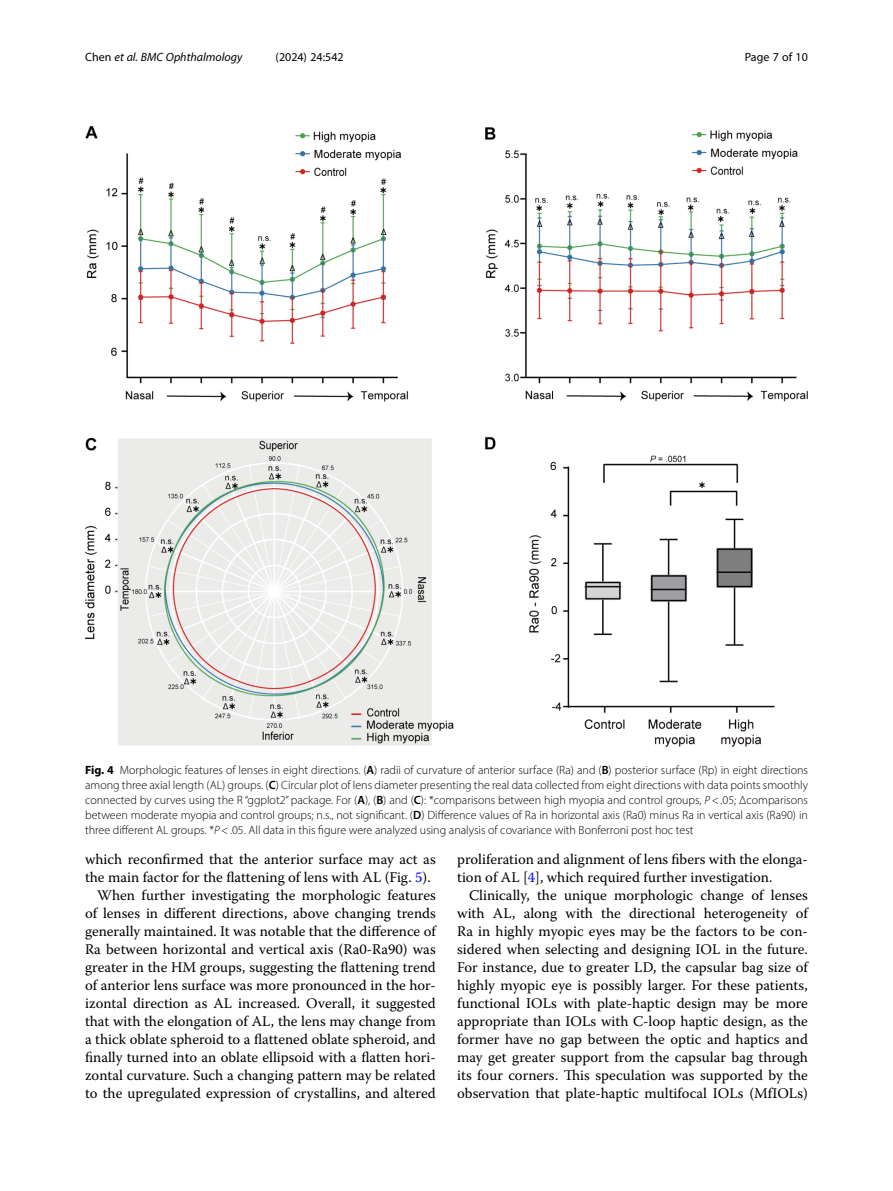
<style>
.page{position:relative;width:893px;height:1191px;background:#fff}
.page>*{position:absolute;margin:0;border:0;box-sizing:border-box;transform-origin:0 0}
.Body_Text_Indent{font:14.7px/18px "Warnock Pro";color:#000}
.Figure_Caption{font:300 12px/15px "Myriad Pro";color:#000;text-align:justify}
.t1{font:italic 12px "Myriad Pro";color:#000}
.t2{font:12px "Myriad Pro";color:#000}
.s1{font-style:normal}
.s2{font-weight:700}
.s3{font-weight:600}
.s4{font-style:italic}
.s5{color:#00f}
</style>
<div class="page">
<img style="left:85px;top:126px;width:723px;height:621px">
<p class="t1" style="left:85px;top:50px;width:159px"><span class="s1">Chen</span> et al. BMC Ophthalmology</p>
<p class="t2" style="left:276px;top:50px;width:70px">(2024) 24:542</p>
<p class="t2" style="left:745px;top:50px;width:65px">Page 7 of 10</p>
<p class="Figure_Caption" style="left:85px;top:762px;width:724px"><span class="s2">Fig. 4</span> Morphologic features of lenses in eight directions. (<span class="s3">A</span>) radii of curvature of anterior surface (Ra) and (<span class="s3">B</span>) posterior surface (Rp) in eight directions among three axial length (AL) groups. (<span class="s3">C</span>) Circular plot of lens diameter presenting the real data collected from eight directions with data points smoothly connected by curves using the R “ggplot2” package. For (<span class="s3">A</span>), (<span class="s3">B</span>) and (<span class="s3">C</span>): *comparisons between high myopia and control groups, <span class="s4">P</span>&lt;.05; Δcomparisons between moderate myopia and control groups; n.s., not significant. (<span class="s3">D</span>) Difference values of Ra in horizontal axis (Ra0) minus Ra in vertical axis (Ra90) in three different AL groups. *<span class="s4">P</span>&lt;.05. All data in this figure were analyzed using analysis of covariance with Bonferroni post hoc test</p>
<p class="Body_Text_Indent" style="left:85px;top:850px;width:352px">which reconfirmed that the anterior surface may act as the main factor for the flattening of lens with AL (Fig. <span class="s5">5</span>).</p>
<p class="Body_Text_Indent" style="left:85px;top:886px;width:352px;text-align:justify;text-indent:12px">When further investigating the morphologic features of lenses in different directions, above changing trends generally maintained. It was notable that the difference of Ra between horizontal and vertical axis (Ra0-Ra90) was greater in the HM groups, suggesting the flattening trend of anterior lens surface was more pronounced in the hor&shy;izontal direction as AL increased. Overall, it suggested that with the elongation of AL, the lens may change from a thick oblate spheroid to a flattened oblate spheroid, and finally turned into an oblate ellipsoid with a flatten hori&shy;zontal curvature. Such a changing pattern may be related to the upregulated expression of crystallins, and altered</p>
<p class="Body_Text_Indent" style="left:457px;top:850px;width:352px">proliferation and alignment of lens fibers with the elonga&shy;tion of AL [<span class="s5">4</span>], which required further investigation.</p>
<p class="Body_Text_Indent" style="left:457px;top:886px;width:352px;text-align:justify;text-indent:12px">Clinically, the unique morphologic change of lenses with AL, along with the directional heterogeneity of Ra in highly myopic eyes may be the factors to be con&shy;sidered when selecting and designing IOL in the future.<br>For instance, due to greater LD, the capsular bag size of highly myopic eye is possibly larger. For these patients, functional IOLs with plate-haptic design may be more appropriate than IOLs with C-loop haptic design, as the former have no gap between the optic and haptics and may get greater support from the capsular bag through its four corners. This speculation was supported by the observation that plate-haptic multifocal IOLs (MfIOLs)</p>
</div>
